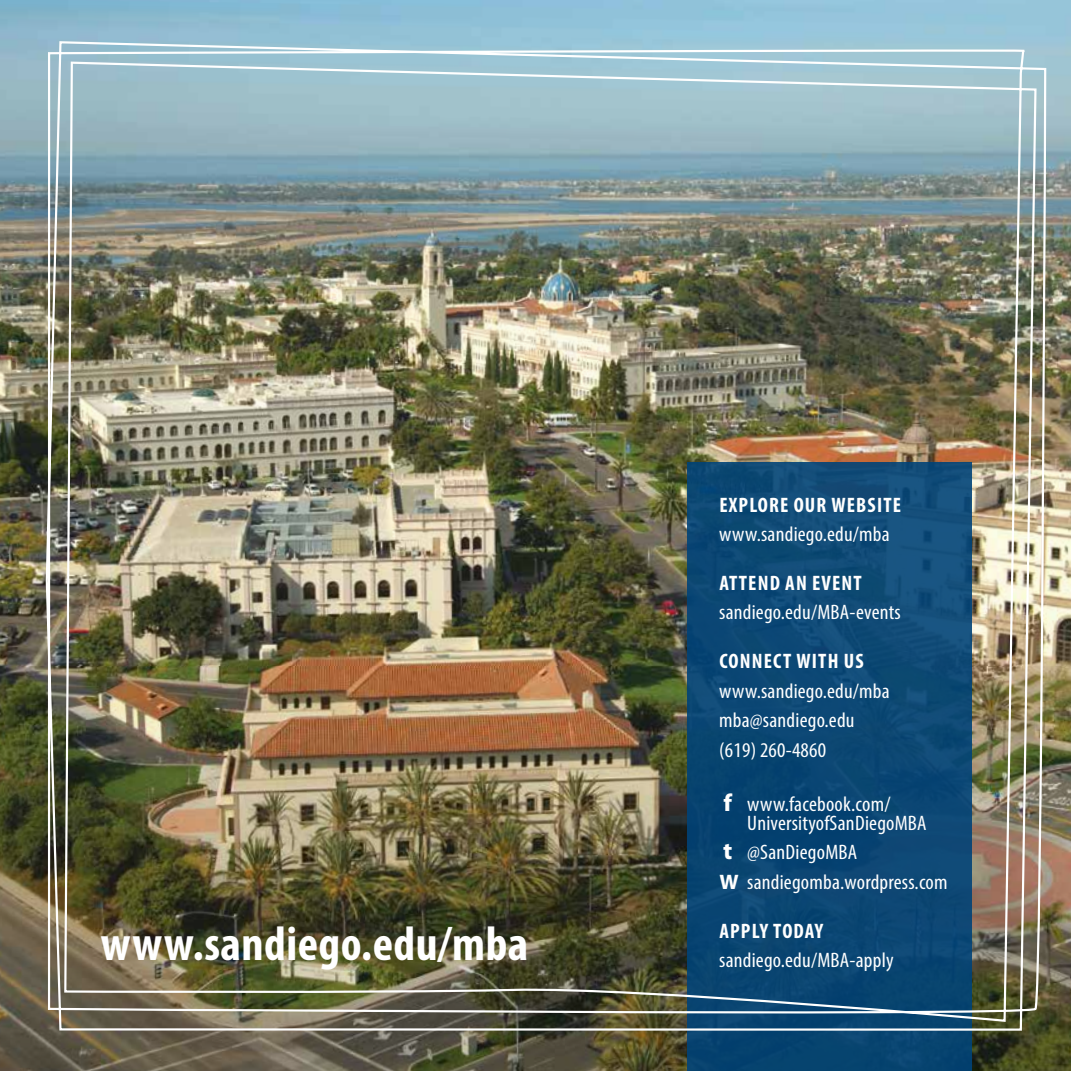
<style>
.page{position:relative;width:1071px;height:1071px;background:#fff}
.page>*{position:absolute;margin:0;border:0;box-sizing:border-box;transform-origin:0 0}
.t1{font:700 condensed 48.48px "Myriad Pro";letter-spacing:.01em;color:#fff}
.t2{font:condensed 21px/29.6px "Myriad Pro";letter-spacing:.01em;color:#fff}
.t3{font:700 condensed 21px "Myriad Pro";letter-spacing:.055em;color:#fff}
.s1{font-weight:700;font-stretch:normal;font-size:24.5px}
.s2{font-weight:700;font-stretch:normal}
</style>
<div class="page">
<img style="left:0;top:0;width:1071px;height:667px">
<img style="left:0;top:667px;width:1071px;height:404px">
<img style="left:45px;top:40px;width:1002px;height:1031px">
<h1 class="t1" style="left:101px;top:914px;width:429px">www.sandiego.edu/mba</h1>
<p class="t3" style="left:719px;top:491px;width:183px">EXPLORE OUR WEBSITE</p>
<p class="t2" style="left:719px;top:519px;width:172px">www.sandiego.edu/mba</p>
<p class="t3" style="left:719px;top:570px;width:144px">ATTEND AN EVENT</p>
<p class="t2" style="left:719px;top:597px;width:183px">sandiego.edu/MBA-events</p>
<p class="t3" style="left:719px;top:648px;width:146px">CONNECT WITH US</p>
<p class="t2" style="left:719px;top:676px;width:172px">www.sandiego.edu/mba mba@sandiego.edu (619) 260-4860</p>
<p class="t2" style="left:747px;top:794px;width:181px;line-height:19.2px;text-indent:-24px"><span class="s1">f</span> www.facebook.com/<br>UniversityofSanDiegoMBA</p>
<p class="t2" style="left:719px;top:838px;width:230px"><span class="s1">t</span> @SanDiegoMBA<br><span class="s2">W</span> sandiegomba.wordpress.com</p>
<p class="t3" style="left:719px;top:918px;width:105px">APPLY TODAY</p>
<p class="t2" style="left:719px;top:945px;width:176px">sandiego.edu/MBA-apply</p>
</div>
